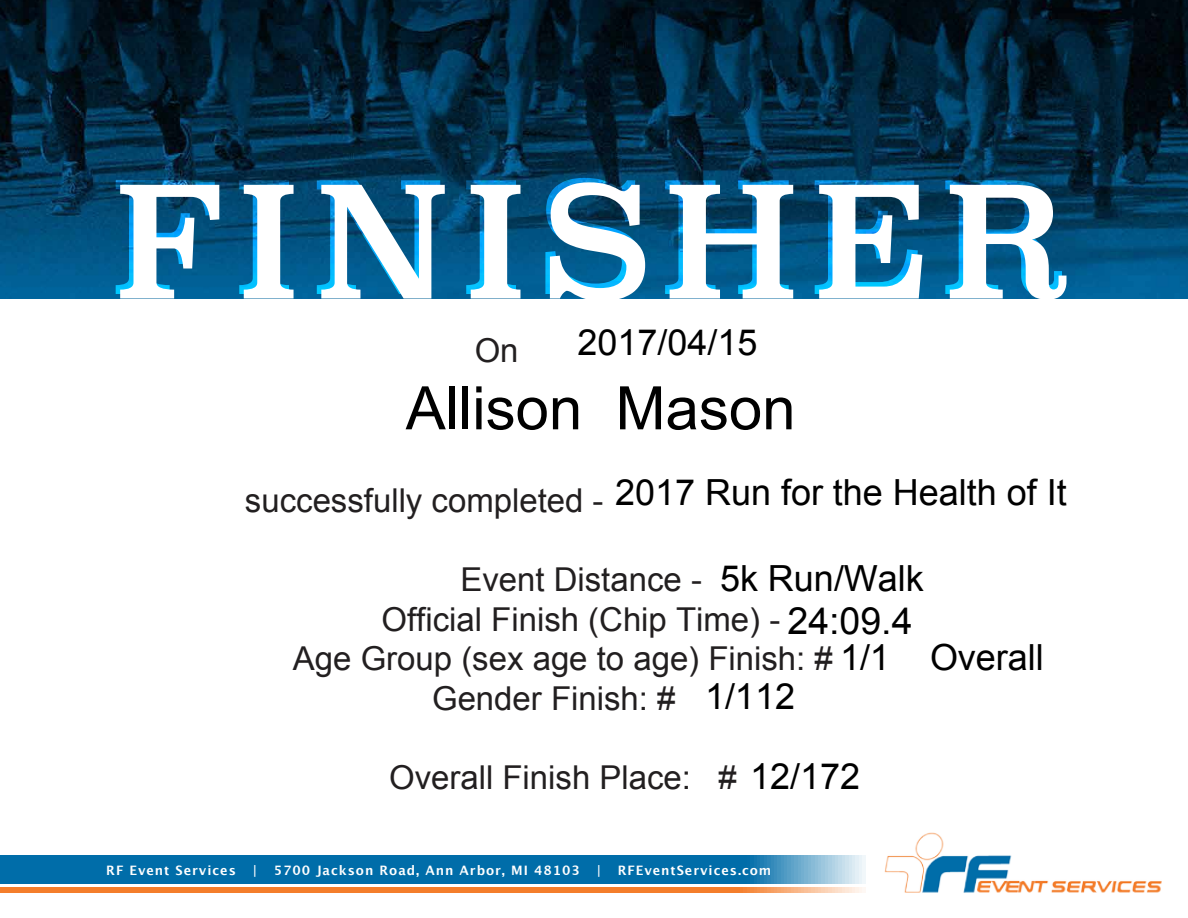
<style>
.page{position:relative;width:1188px;height:918px;background:#fff}
.page>*{position:absolute;margin:0;border:0;box-sizing:border-box;transform-origin:0 0}
.t1{font:153px "Superclarendon";letter-spacing:.1em;color:#fff}
.t2{font:60px "Arial";color:#000}
.t3{font:37.5px "Arial";color:#000}
.t4{font:36px "Arial";color:#000}
.t5{font:32.85px "Arial";color:#221f20}
.t6{font:700 13.05px "Lucida Grande";letter-spacing:.075em;color:#fff}
.s1{font-size:36px;color:#000}
</style>
<div class="page">
<img style="left:0;top:0;width:1188px;height:298px">
<img style="left:884px;top:832px;width:278px;height:61px">
<svg style="left:0;top:856px;width:865px;height:27px;background:#1076ae"></svg>
<svg style="left:0;top:887px;width:865px;height:5px;background:#f48739"></svg>
<h1 class="t1" style="left:110px;top:135px;width:957px">FINISHER</h1>
<p class="t5" style="left:475px;top:328px;width:45px">On</p>
<p class="t4" style="left:578px;top:323px;width:182px">2017/04/15</p>
<h2 class="t2" style="left:406px;top:375px;width:391px">Allison Mason</h2>
<p class="t5" style="left:245px;top:479px;width:360px">successfully completed -</p>
<p class="t4" style="left:615px;top:473px;width:453px">2017 Run for the Health of It</p>
<p class="t4" style="left:720px;top:558px;width:205px">5k Run/Walk</p>
<p class="t5" style="left:460px;top:558px;width:243px">Event Distance -</p>
<p class="t5" style="left:382px;top:598px;width:400px">Official Finish (Chip Time) -</p>
<p class="t5" style="left:293px;top:637px;width:599px">Age Group (sex age to age) Finish: # <span class="s1">1/1</span></p>
<p class="t5" style="left:432px;top:677px;width:245px">Gender Finish: #</p>
<p class="t3" style="left:788px;top:600px;width:127px">24:09.4</p>
<p class="t4" style="left:930px;top:638px;width:115px">Overall</p>
<p class="t4" style="left:705px;top:677px;width:92px">1/112</p>
<p class="t5" style="left:389px;top:756px;width:472px">Overall Finish Place: # <span class="s1">12/172</span></p>
<p class="t6" style="left:106px;top:860px;width:131px">RF Event Services</p>
<p class="t6" style="left:252px;top:860px;width:6px">|</p>
<p class="t6" style="left:274px;top:860px;width:308px">5700 Jackson Road, Ann Arbor, MI 48103</p>
<p class="t6" style="left:596px;top:860px;width:6px">|</p>
<p class="t6" style="left:618px;top:860px;width:155px">RFEventServices.com</p>
</div>
